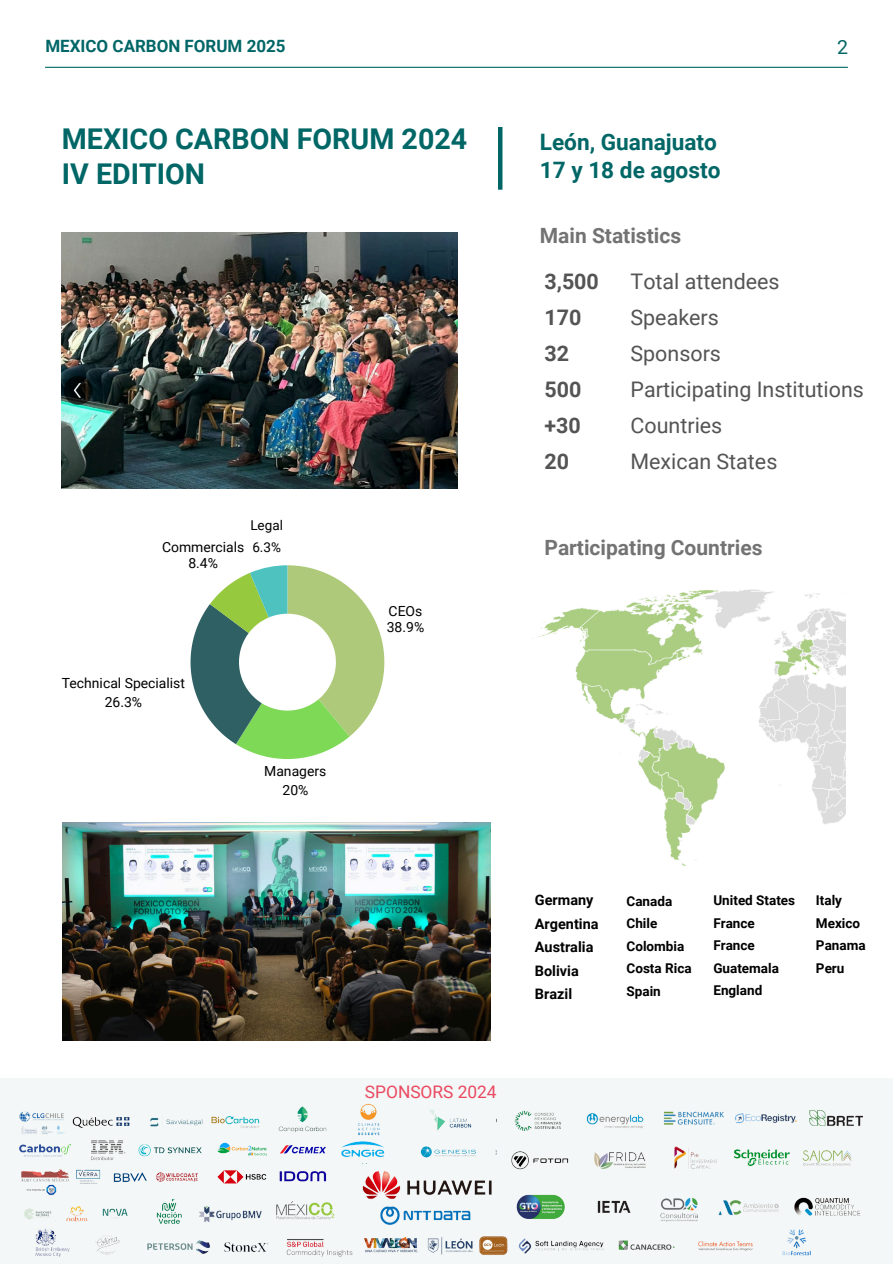
<style>
.page{position:relative;width:893px;height:1264px;background:#fff}
.page>*{position:absolute;margin:0;border:0;box-sizing:border-box;transform-origin:0 0}
.t1{font:700 28.65px/34.8px "Roboto";color:#066}
.t2{font:700 22.65px/28.2px "Roboto";color:#066}
.t3{font:21.45px/36px "Roboto";color:#545454}
.t4{font:700 21.45px/36px "Roboto";color:#545454}
.t5{font:700 21px "Roboto";color:#737373}
.t6{font:19.5px "Roboto";color:#066}
.t7{font:17.25px "Roboto";color:#ea4960}
.t8{font:700 16.95px "Roboto";color:#066}
.t9{font:700 14.4px/23.7px "Roboto";color:#000}
.t10{font:13.95px/16px "Roboto";color:#000;text-align:center}
.t11{font:700 13.5px/22.5px "Roboto";color:#000}
.t12{font:13.5px "Roboto";color:#000}
</style>
<div class="page">
<img style="left:61px;top:232px;width:396px;height:256px">
<div style="left:0;top:1078px;width:892px;height:185px;background:#f3f7f7"></div>
<img style="left:380px;top:1215px;width:91px;height:10px">
<img style="left:21px;top:1169px;width:48px;height:26px">
<img style="left:227px;top:1103px;width:153px;height:29px">
<img style="left:217px;top:1132px;width:168px;height:25px">
<img style="left:217px;top:1170px;width:110px;height:14px">
<img style="left:76px;top:1169px;width:122px;height:15px">
<img style="left:362px;top:1171px;width:130px;height:44px">
<img style="left:24px;top:1206px;width:104px;height:16px">
<img style="left:95px;top:1236px;width:25px;height:19px">
<img style="left:364px;top:1236px;width:143px;height:19px">
<img style="left:19px;top:1140px;width:183px;height:21px">
<img style="left:516px;top:1194px;width:49px;height:25px">
<img style="left:286px;top:1239px;width:67px;height:18px">
<img style="left:276px;top:1201px;width:59px;height:19px">
<img style="left:156px;top:1199px;width:26px;height:25px">
<img style="left:147px;top:1240px;width:121px;height:14px">
<img style="left:668px;top:1197px;width:30px;height:25px">
<img style="left:671px;top:1110px;width:192px;height:16px">
<img style="left:674px;top:1146px;width:178px;height:23px">
<img style="left:514px;top:1110px;width:157px;height:21px">
<img style="left:507px;top:1238px;width:97px;height:16px">
<img style="left:420px;top:1146px;width:76px;height:12px">
<img style="left:782px;top:1234px;width:29px;height:22px">
<img style="left:19px;top:1111px;width:44px;height:24px">
<img style="left:618px;top:1240px;width:135px;height:11px">
<img style="left:789px;top:1197px;width:72px;height:37px">
<img style="left:63px;top:1113px;width:164px;height:27px">
<img style="left:597px;top:1198px;width:71px;height:24px">
<img style="left:199px;top:1206px;width:63px;height:16px">
<svg style="left:190px;top:565px;width:194px;height:194px"></svg>
<img style="left:537px;top:589px;width:308px;height:277px">
<img style="left:63px;top:822px;width:427px;height:218px">
<img style="left:718px;top:1200px;width:61px;height:16px">
<img style="left:29px;top:1220px;width:45px;height:37px">
<img style="left:511px;top:1151px;width:135px;height:19px">
<img style="left:430px;top:1110px;width:42px;height:22px">
<hr style="left:45px;top:67px;width:802px;height:1px;background:#066">
<hr style="left:498px;top:127px;width:4px;height:63px;background:#066">
<h2 class="t8" style="left:45px;top:36px;width:241px">MEXICO CARBON FORUM 2025</h2>
<p class="t6" style="left:836px;top:36px;width:12px">2</p>
<p class="t1" style="left:62px;top:122px;width:407px">MEXICO CARBON FORUM 2024<br>IV EDITION</p>
<p class="t12" style="left:250px;top:517px;width:34px">Legal</p>
<p class="t12" style="left:252px;top:539px;width:30px">6.3%</p>
<p class="t10" style="left:162px;top:539px;width:84px">Commercials<br>8.4%</p>
<p class="t10" style="left:62px;top:674px;width:125px;line-height:18.9px">Technical Specialist<br>26.3%</p>
<p class="t10" style="left:264px;top:761px;width:64px;line-height:18.9px">Managers<br>20%</p>
<p class="t10" style="left:386px;top:603px;width:39px;text-align:left">CEOs<br>38.9%</p>
<p class="t2" style="left:539px;top:128px;width:182px">León, Guanajuato<br>17 y 18 de agosto</p>
<p class="t5" style="left:539px;top:224px;width:143px">Main Statistics</p>
<p class="t4" style="left:544px;top:263px;width:56px">3,500<br>170<br>32<br>500 +30<br>20</p>
<p class="t3" style="left:630px;top:263px;width:235px">Total attendees<br>Speakers<br>Sponsors<br>Participating Institutions<br>Countries<br>Mexican States</p>
<h3 class="t5" style="left:544px;top:535px;width:219px">Participating Countries</h3>
<h1 class="t7" style="left:365px;top:1081px;width:133px">SPONSORS 2024</h1>
<h2 class="t9" style="left:534px;top:888px;width:65px">Germany<br>Argentina<br>Australia<br>Bolivia<br>Brazil</h2>
<p class="t11" style="left:626px;top:890px;width:67px">Canada<br>Chile<br>Colombia<br>Costa Rica<br>Spain</p>
<h2 class="t11" style="left:713px;top:889px;width:83px">United States<br>France<br>France<br>Guatemala<br>England</h2>
<h2 class="t11" style="left:815px;top:889px;width:51px">Italy<br>Mexico<br>Panama<br>Peru</h2>
</div>
